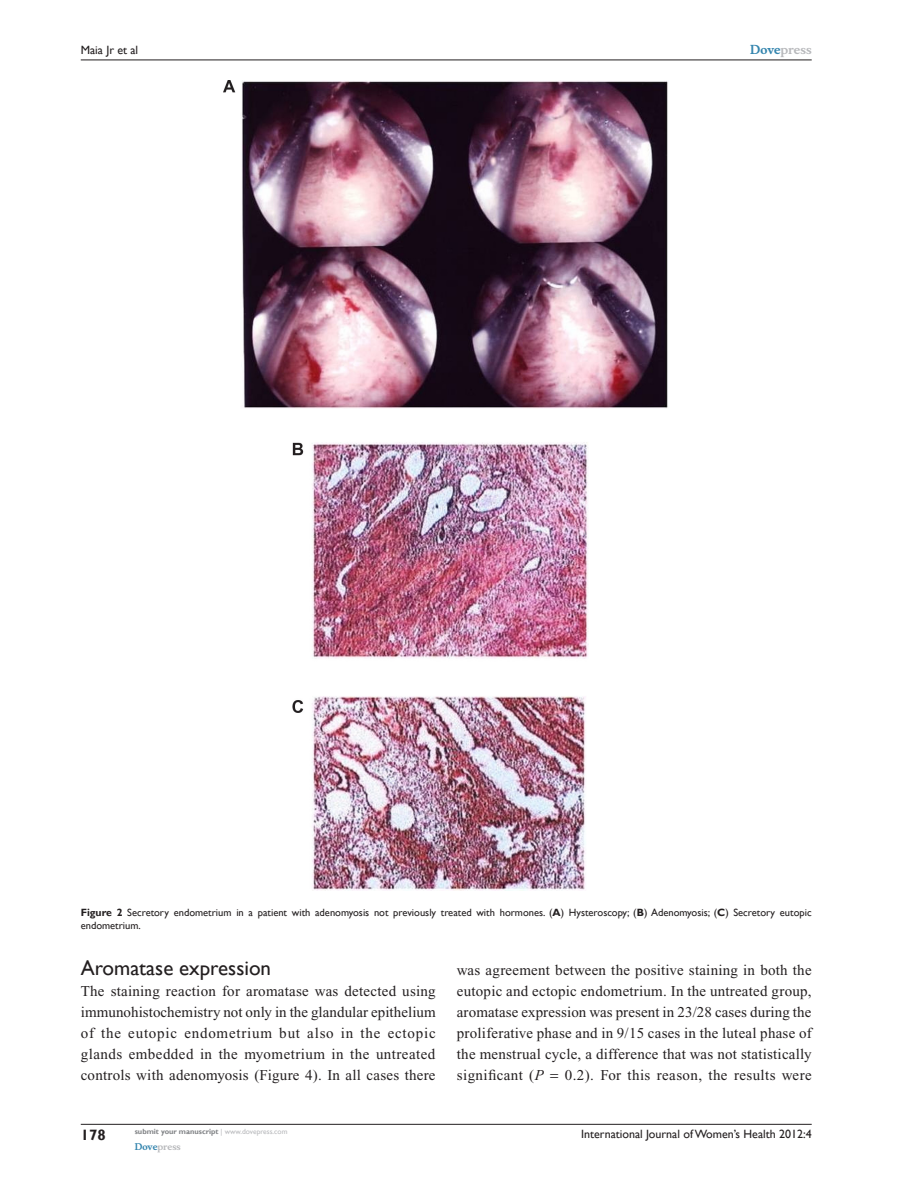
<style>
.page{position:relative;width:918px;height:1188px;background:#fff}
.page>*{position:absolute;margin:0;border:0;box-sizing:border-box;transform-origin:0 0}
.t1{font:21px "Gill Sans";color:#231f20}
.t2{font:15px/21px "Times New Roman";letter-spacing:.015em;color:#231f20;text-align:justify}
.t3{font:700 15px "Gill Sans";color:#231f20}
.t4{font:12px "Gill Sans";color:#231f20}
.t5{font:700 12px "Musee";color:#b8b9bc}
.t6{font:10.5px/13.5px "Gill Sans";color:#231f20}
.t7{font:700 9px "Musee";color:#b8b9bc}
.t8{font:700 7.5px "Gill Sans";color:#808285}
.s1{color:#3485ae}
.s2{font-weight:700}
.s3{font-style:italic}
.s4{font-weight:400;color:#b8b9bc}
</style>
<div class="page">
<img style="left:224px;top:81px;width:444px;height:809px">
<hr style="left:81px;top:1124px;width:731px;height:1px;background:#231f20">
<hr style="left:81px;top:60px;width:731px;height:1px;background:#231f20">
<p class="t4" style="left:81px;top:43px;width:59px">Maia Jr et al</p>
<p class="t5" style="left:750px;top:43px;width:63px"><span class="s1">Dove</span>press</p>
<p class="t6" style="left:81px;top:906px;width:732px"><span class="s2">Figure 2</span> Secretory endometrium in a patient with adenomyosis not previously treated with hormones. (<span class="s2">A</span>) Hysteroscopy; (<span class="s2">B</span>) Adenomyosis; (<span class="s2">C</span>) Secretory eutopic endometrium.</p>
<h1 class="t1" style="left:81px;top:955px;width:192px">Aromatase expression</h1>
<p class="t2" style="left:81px;top:980px;width:357px">The staining reaction for aromatase was detected using immunohistochemistry not only in the glandular epithelium of the eutopic endometrium but also in the ectopic glands embedded in the myometrium in the untreated controls with adenomyosis (Figure 4). In all cases there</p>
<p class="t2" style="left:457px;top:959px;width:356px">was agreement between the positive staining in both the eutopic and ectopic endometrium. In the untreated group, aromatase expression was present in 23/28 cases during the proliferative phase and in 9/15 cases in the luteal phase of the menstrual cycle, a difference that was not statistically significant (<span class="s3">P</span></p>
<p class="t2" style="left:565px;top:1064px;width:248px">0.2). For this reason, the results were</p>
<p class="t3" style="left:81px;top:1126px;width:26px">178</p>
<p class="t8" style="left:135px;top:1127px;width:154px">submit your manuscript <span class="s4">| www.dovepress.com</span></p>
<p class="t7" style="left:135px;top:1141px;width:48px"><span class="s1">Dove</span>press</p>
<p class="t4" style="left:581px;top:1127px;width:232px">International Journal of Women’s Health 2012:4</p>
</div>
